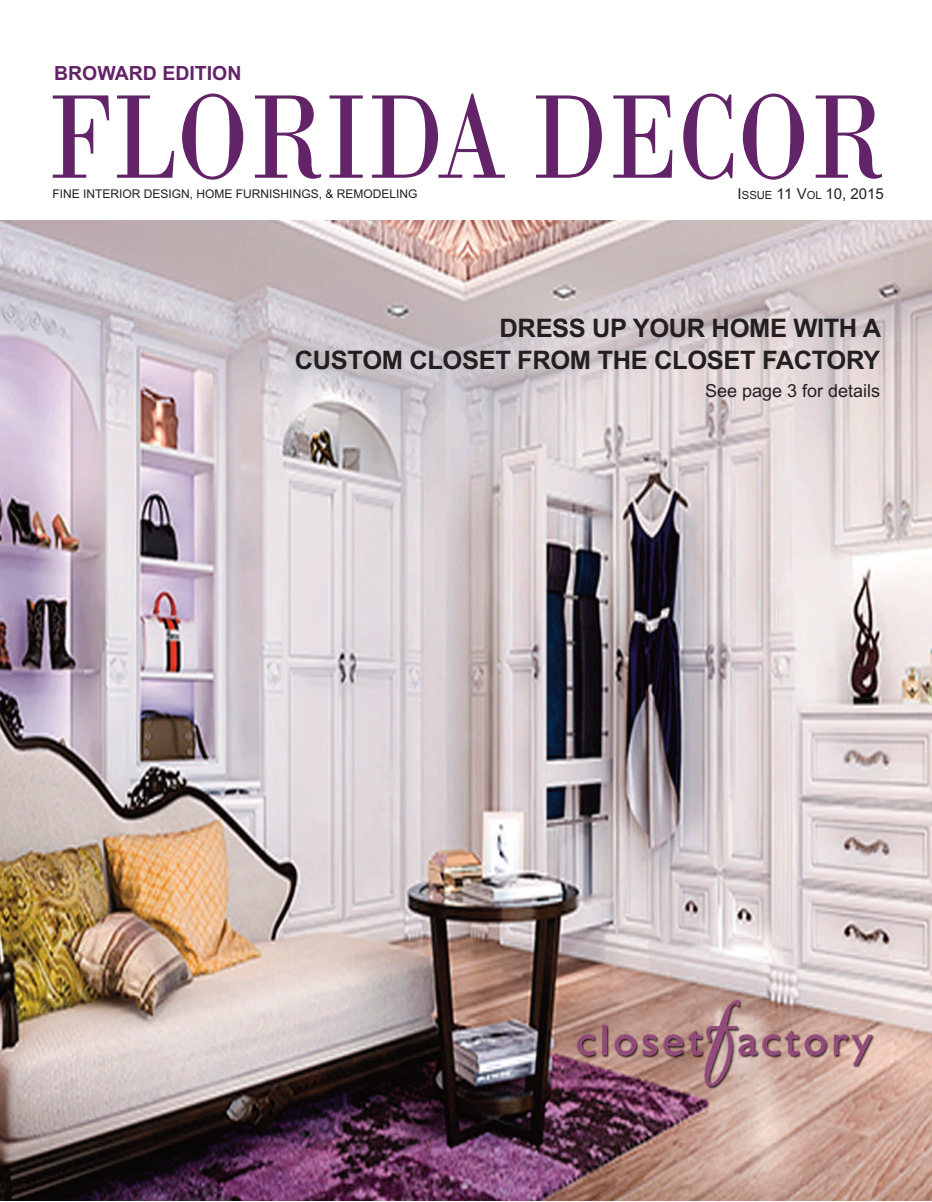
<style>
.page{position:relative;width:932px;height:1202px;background:#fff}
.page>*{position:absolute;margin:0;border:0;box-sizing:border-box;transform-origin:0 0}
.t1{font:125.7px "Bodoni";color:#622368;scale:.8 1}
.t2{font:700 25.5px/31.5px "Arial";letter-spacing:-.015em;color:#231f20;text-align:right}
.t3{font:700 19.5px "Arial";color:#622368}
.t4{font:18px "Arial";color:#231f20}
.t5{font:15px "Arial";color:#231f20}
.t6{font:12px "Arial";color:#231f20}
.t7{font:11.25px "Arial";color:#231f20}
.s1{font-size:15px}
.s2{font-size:11.25px}
</style>
<div class="page">
<img style="left:0;top:220px;width:932px;height:980px">
<p class="t3" style="left:54px;top:62px;width:189px">BROWARD EDITION</p>
<h1 class="t1" style="left:47px;top:61px;width:1049px">FLORIDA DECOR</h1>
<p class="t6" style="left:52px;top:187px;width:366px">FINE INTERIOR DESIGN, HOME FURNISHINGS, &amp; REMODELING</p>
<p class="t5" style="left:737px;top:184px;width:6px">I</p>
<p class="t7" style="left:741px;top:188px;width:75px">SSUE <span class="s1">11 V</span>O</p>
<p class="t5" style="left:815px;top:184px;width:70px"><span class="s2">L</span> 10, 2015</p>
<p class="t2" style="left:295px;top:313px;width:587px">DRESS UP YOUR HOME WITH A<br>CUSTOM CLOSET FROM THE CLOSET FACTORY</p>
<p class="t4" style="left:705px;top:381px;width:177px">See page 3 for details</p>
</div>
